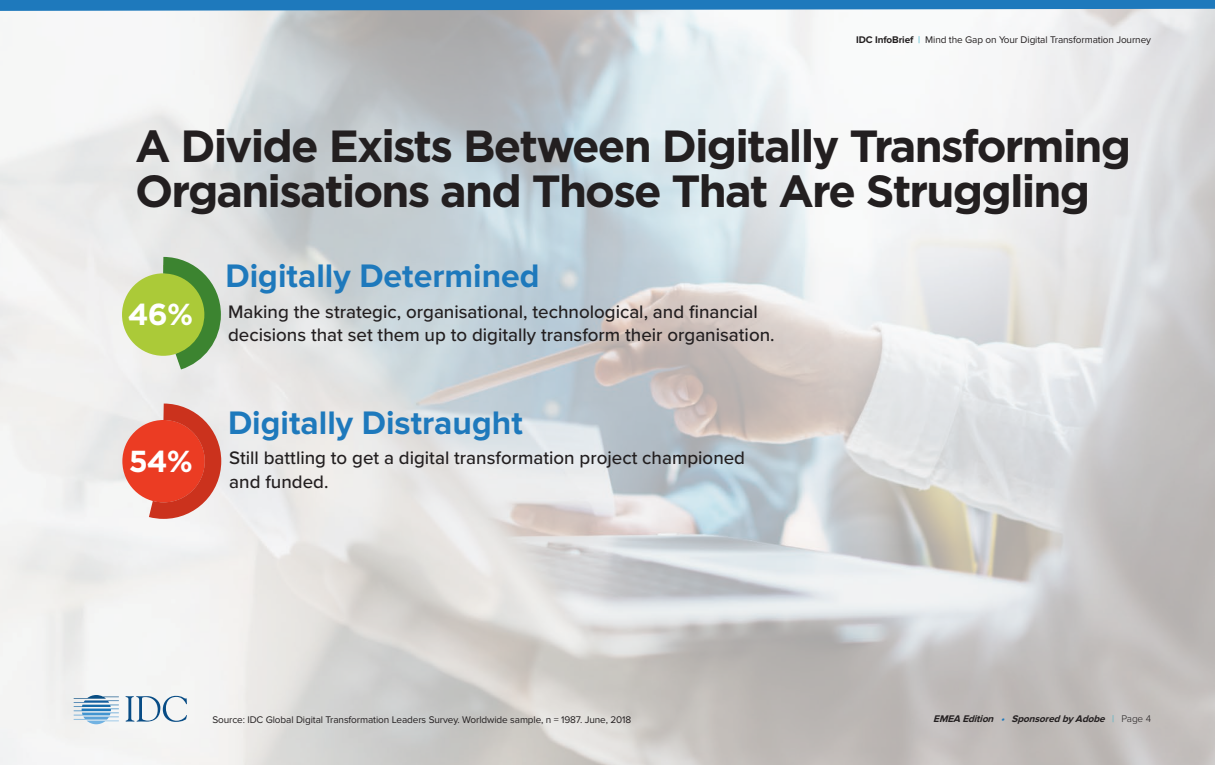
<style>
.page{position:relative;width:1215px;height:765px;background:#fff}
.page>*{position:absolute;margin:0;border:0;box-sizing:border-box;transform-origin:0 0}
.t1{font:700 45px/45px "Gotham";letter-spacing:-.04em;color:#231f20}
.t2{font:700 33.75px "Proxima Nova";color:#1e79bc}
.t3{font:700 30.38px "Gotham";color:#fff}
.t4{font:500 18.75px/23.8px "Proxima Nova";color:#231f20}
.t5{font:10px "Proxima Nova";letter-spacing:-.01em;color:#231f20}
.t6{font:italic 700 10px "Proxima Nova";color:#231f20}
.s1{font-weight:700}
.s2{color:#2faec7}
.s3{color:#1e79bc}
.s4{font-weight:300;font-style:normal;color:#2faec7}
.s5{font-weight:300;font-style:normal}
</style>
<div class="page">
<svg style="left:126px;top:696px;width:61px;height:26px"></svg>
<svg style="left:74px;top:695px;width:45px;height:29px"></svg>
<svg style="left:0;top:0;width:1215px;height:11px;background:#3284c0"></svg>
<div style="left:122px;top:273px;width:82px;height:83px;background:#abca38;border-radius:50%"></div>
<div style="left:122px;top:420px;width:83px;height:82px;background:#eb3c23;border-radius:50%"></div>
<svg style="left:147px;top:249px;width:82px;height:133px"></svg>
<svg style="left:131px;top:395px;width:99px;height:132px"></svg>
<p class="t5" style="left:856px;top:34px;width:296px"><span class="s1">IDC InfoBrief</span> <span class="s2">|</span> Mind the Gap on Your Digital Transformation Journey</p>
<h1 class="t1" style="left:135px;top:122px;width:998px">A Divide Exists Between Digitally Transforming<br>Organisations and Those That Are Struggling</h1>
<h3 class="t3" style="left:128px;top:297px;width:67px">46%</h3>
<h3 class="t3" style="left:129px;top:443px;width:66px">54%</h3>
<h2 class="t2" style="left:226px;top:257px;width:316px">Digitally Determined</h2>
<p class="t4" style="left:228px;top:299px;width:548px">Making the strategic, organisational, technological, and financial decisions that set them up to digitally transform their organisation.</p>
<h2 class="t2" style="left:228px;top:403px;width:296px">Digitally Distraught</h2>
<p class="t4" style="left:229px;top:445px;width:517px">Still battling to get a digital transformation project championed and funded.</p>
<p class="t5" style="left:212px;top:713px;width:420px">Source: IDC Global Digital Transformation Leaders Survey. Worldwide sample, n = 1987. June, 2018</p>
<p class="t6" style="left:933px;top:713px;width:219px">EMEA Edition <span class="s3">•</span> SponsoredbyAdobe <span class="s4">|</span> <span class="s5">P a g e 4</span></p>
</div>
